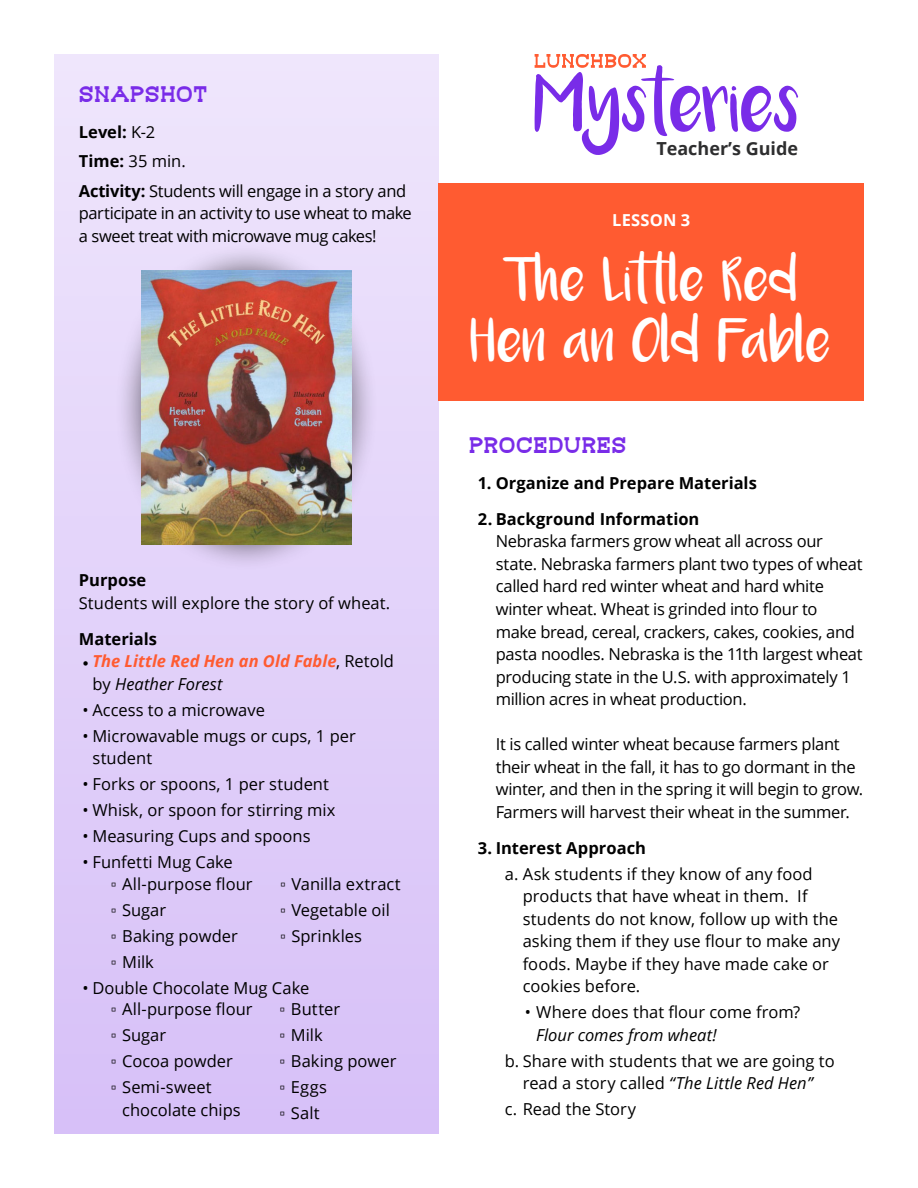
<style>
.page{position:relative;width:918px;height:1188px;background:#fff}
.page>*{position:absolute;margin:0;border:0;box-sizing:border-box;transform-origin:0 0}
.t1{font:33px/61.5px "Luna";letter-spacing:-.02em;color:#fff;text-align:center}
.t2{font:22.5px "Bou Western";color:#792ce8}
.t3{font:700 18px "Open Sans";color:#2e2e2f}
.t4{font:16.5px/22.5px "Open Sans";letter-spacing:-.005em;color:#000}
.t5{font:700 16.5px "Open Sans";color:#000}
.t6{font:16.5px/22.5px "Open Sans";letter-spacing:-.03em;color:#000}
.t7{font:italic 700 16.5px/22.5px "Open Sans";color:#ff5b31}
.t8{font:italic 16.5px "Open Sans";color:#000}
.t9{font:700 16.5px "Open Sans";letter-spacing:.01em;color:#fff}
.s1{font-weight:700}
.s2{font-family:"Minion Pro";font-weight:400;font-style:normal;color:#000}
.s3{font-weight:400;font-style:normal;color:#000}
.s4{font-weight:400;color:#000}
.s5{font-family:"Arial"}
.s6{font-style:italic}
</style>
<div class="page">
<div style="left:54px;top:54px;width:384px;height:1080px;background:linear-gradient(to bottom,#efe6fc,#d7c0f8)"></div>
<div style="left:438px;top:184px;width:426px;height:217px;background:#ff5b31"></div>
<div style="left:114px;top:244px;width:265px;height:328px;background:#000;opacity:.75"></div>
<img style="left:141px;top:270px;width:210px;height:275px">
<svg style="left:535px;top:54px;width:263px;height:101px"></svg>
<h2 class="t2" style="left:79px;top:83px;width:130px">SNAPSHOT</h2>
<p class="t4" style="left:79px;top:117px;width:329px;line-height:29.2px"><span class="s1">Level:</span> K-2<br><span class="s1">Time:</span> 35 min.<br><span class="s1">Activity:</span> Students will engage in a story and</p>
<p class="t6" style="left:79px;top:202px;width:334px">participate in an activity to use wheat to make a sweet treat with microwave mug cakes!</p>
<p class="t5" style="left:79px;top:568px;width:69px">Purpose</p>
<p class="t4" style="left:79px;top:591px;width:313px">Students will explore the story of wheat.</p>
<p class="t5" style="left:79px;top:627px;width:80px">Materials</p>
<p class="t7" style="left:92px;top:649px;width:303px;text-indent:-10px"><span class="s2">•</span> The Little Red Hen an Old Fable<span class="s3">, Retold by</span> <span class="s4">Heather Forest</span></p>
<p class="t4" style="left:82px;top:698px;width:184px">• Access to a microwave</p>
<p class="t4" style="left:92px;top:724px;width:265px;text-indent:-10px">• Microwavable mugs or cups, 1 per student</p>
<p class="t4" style="left:82px;top:773px;width:248px">• Forks or spoons, 1 per student</p>
<p class="t4" style="left:82px;top:799px;width:255px">• Whisk, or spoon for stirring mix</p>
<p class="t4" style="left:82px;top:825px;width:230px">• Measuring Cups and spoons</p>
<p class="t4" style="left:82px;top:851px;width:152px">• Funfetti Mug Cake</p>
<p class="t4" style="left:111px;top:870px;width:143px;line-height:26px"><span class="s5">▫</span> All-purpose flour <span class="s5">▫</span> Sugar<br><span class="s5">▫</span> Baking powder<br><span class="s5">▫</span> Milk</p>
<p class="t4" style="left:280px;top:870px;width:122px;line-height:26px"><span class="s5">▫</span> Vanilla extract <span class="s5">▫</span> Vegetable oil<br><span class="s5">▫</span> Sprinkles</p>
<p class="t4" style="left:111px;top:977px;width:200px;line-height:21.5px;text-indent:-28px">• Double Chocolate Mug Cake <span class="s5">▫</span> All-purpose flour</p>
<p class="t4" style="left:111px;top:1022px;width:124px;line-height:26px"><span class="s5">▫</span> Sugar<br><span class="s5">▫</span> Cocoa powder <span class="s5">▫</span> Semi-sweet</p>
<p class="t4" style="left:122px;top:1098px;width:120px">chocolate chips</p>
<p class="t4" style="left:280px;top:996px;width:118px;line-height:26px"><span class="s5">▫</span> Butter<br><span class="s5">▫</span> Milk<br><span class="s5">▫</span> Baking power <span class="s5">▫</span> Eggs<br><span class="s5">▫</span> Salt</p>
<p class="t3" style="left:656px;top:136px;width:143px">Teacher’s Guide</p>
<p class="t9" style="left:612px;top:208px;width:79px">LESSON 3</p>
<h1 class="t1" style="left:471px;top:259px;width:363px">The Little Red<br>Hen an Old Fable</h1>
<h2 class="t2" style="left:469px;top:434px;width:159px">PROCEDURES</h2>
<p class="t5" style="left:478px;top:471px;width:281px">1. Organize and Prepare Materials</p>
<p class="t5" style="left:478px;top:507px;width:223px">2. Background Information</p>
<p class="t4" style="left:496px;top:530px;width:369px">Nebraska farmers grow wheat all across our state. Nebraska farmers plant two types of wheat called hard red winter wheat and hard white winter wheat. Wheat is grinded into flour to<br>make bread, cereal, crackers, cakes, cookies, and pasta noodles. Nebraska is the 11th largest wheat producing state in the U.S. with approximately 1 million acres in wheat production.</p>
<p class="t4" style="left:496px;top:732px;width:369px">It is called winter wheat because farmers plant their wheat in the fall, it has to go dormant in the winter, and then in the spring it will begin to grow.<br>Farmers will harvest their wheat in the summer.</p>
<p class="t5" style="left:478px;top:836px;width:170px">3. Interest Approach</p>
<p class="t4" style="left:523px;top:862px;width:319px;text-indent:-18px">a. Ask students if they know of any food products that have wheat in them. If students do not know, follow up with the asking them if they use flour to make any foods. Maybe if they have made cake or cookies before.</p>
<p class="t4" style="left:525px;top:1000px;width:277px">• Where does that flour come from?</p>
<p class="t8" style="left:536px;top:1023px;width:182px">Flour comes from wheat!</p>
<p class="t4" style="left:505px;top:1049px;width:331px;text-align:center">b. Share with students that we are going to read a story called <span class="s6">“The Little Red Hen”</span></p>
<p class="t4" style="left:505px;top:1097px;width:133px">c. Read the Story</p>
</div>
